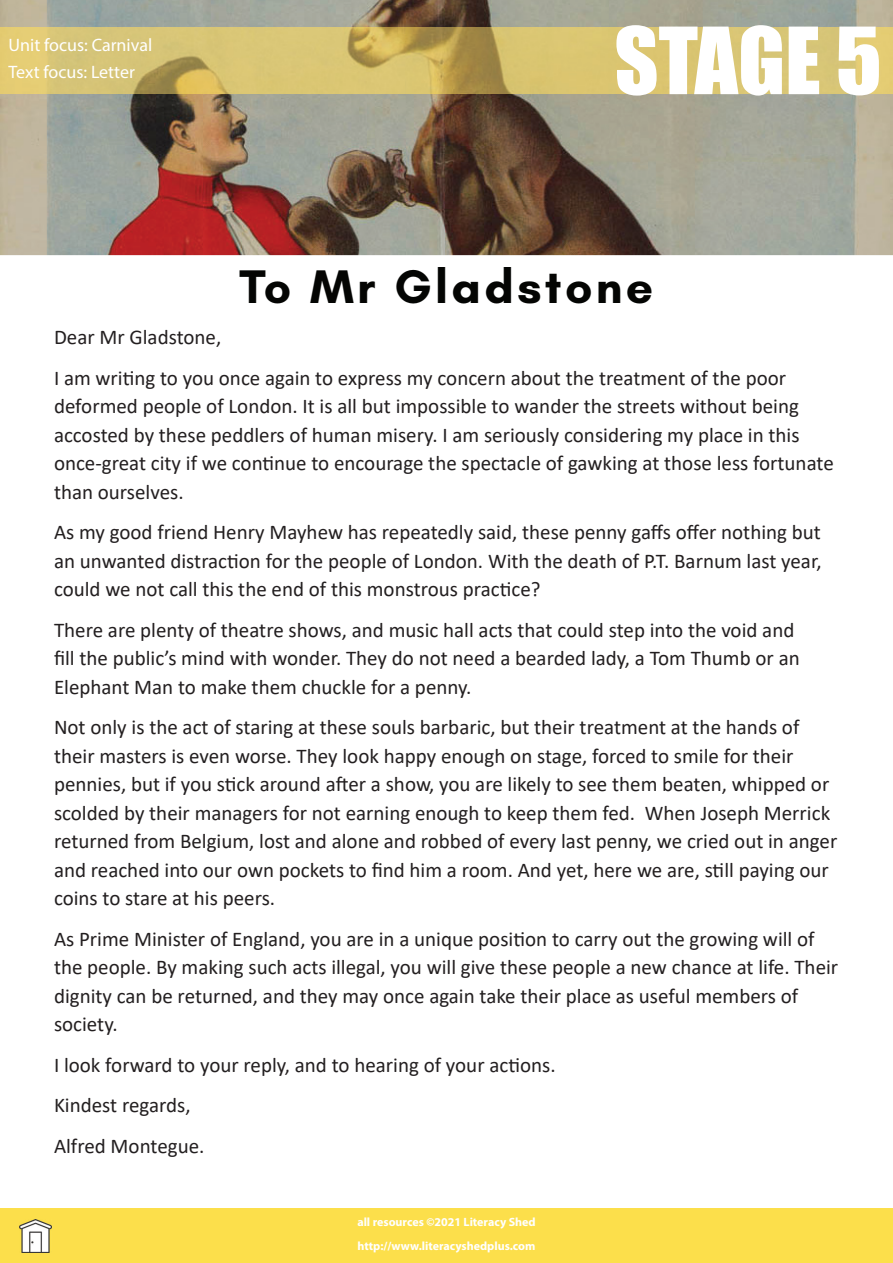
<style>
.page{position:relative;width:893px;height:1263px;background:#fff}
.page>*{position:absolute;margin:0;border:0;box-sizing:border-box;transform-origin:0 0}
.t1{font:85.5px "Impact";color:#fff}
.t2{font:700 48px "Glacial Indifference";letter-spacing:.07em;color:#040503}
.t3{font:21px/28.5px "Calibri";color:#231f20}
.t4{font:18px/27px "Myriad Pro";color:#fff}
.t5{font:700 12px/24px "Myriad Pro";color:#fff}
</style>
<div class="page">
<img style="left:0;top:0;width:893px;height:255px">
<img style="left:0;top:27px;width:893px;height:66px">
<div style="left:0;top:1209px;width:893px;height:54px;background:#fcdf4b"></div>
<img style="left:20px;top:1219px;width:31px;height:33px">
<p class="t4" style="left:9px;top:31px;width:145px">Unit focus: Carnival<br>Text focus: Letter</p>
<h1 class="t1" style="left:614px;top:-6px;width:269px">STAGE 5</h1>
<h2 class="t2" style="left:240px;top:257px;width:415px">To Mr Gladstone</h2>
<p class="t3" style="left:54px;top:316px;width:734px;line-height:40.5px">Dear Mr Gladstone,<br>I am writing to you once again to express my concern about the treatment of the poor</p>
<p class="t3" style="left:54px;top:391px;width:781px">deformed people of London. It is all but impossible to wander the streets without being accosted by these peddlers of human misery. I am seriously considering my place in this once-great city if we continue to encourage the spectacle of gawking at those less fortunate than ourselves.</p>
<p class="t3" style="left:54px;top:517px;width:769px;text-align:justify">As my good friend Henry Mayhew has repeatedly said, these penny gaffs offer nothing but an unwanted distraction for the people of London. With the death of P.T. Barnum last year, could we not call this the end of this monstrous practice?</p>
<p class="t3" style="left:54px;top:615px;width:747px">There are plenty of theatre shows, and music hall acts that could step into the void and fill the public’s mind with wonder. They do not need a bearded lady, a Tom Thumb or an<br>Elephant Man to make them chuckle for a penny.</p>
<p class="t3" style="left:54px;top:712px;width:785px">Not only is the act of staring at these souls barbaric, but their treatment at the hands of their masters is even worse. They look happy enough on stage, forced to smile for their pennies, but if you stick around after a show, you are likely to see them beaten, whipped or scolded by their managers for not earning enough to keep them fed. When Joseph Merrick returned from Belgium, lost and alone and robbed of every last penny, we cried out in anger and reached into our own pockets to find him a room. And yet, here we are, still paying our coins to stare at his peers.</p>
<p class="t3" style="left:54px;top:924px;width:786px">As Prime Minister of England, you are in a unique position to carry out the growing will of the people. By making such acts illegal, you will give these people a new chance at life. Their dignity can be returned, and they may once again take their place as useful members of society.</p>
<p class="t3" style="left:54px;top:1044px;width:503px;line-height:40.5px">I look forward to your reply, and to hearing of your actions.<br>Kindest regards,<br>Alfred Montegue.</p>
<p class="t5" style="left:357px;top:1209px;width:180px">all resources ©2021 Literacy Shed http://www.literacyshedplus.com</p>
</div>
